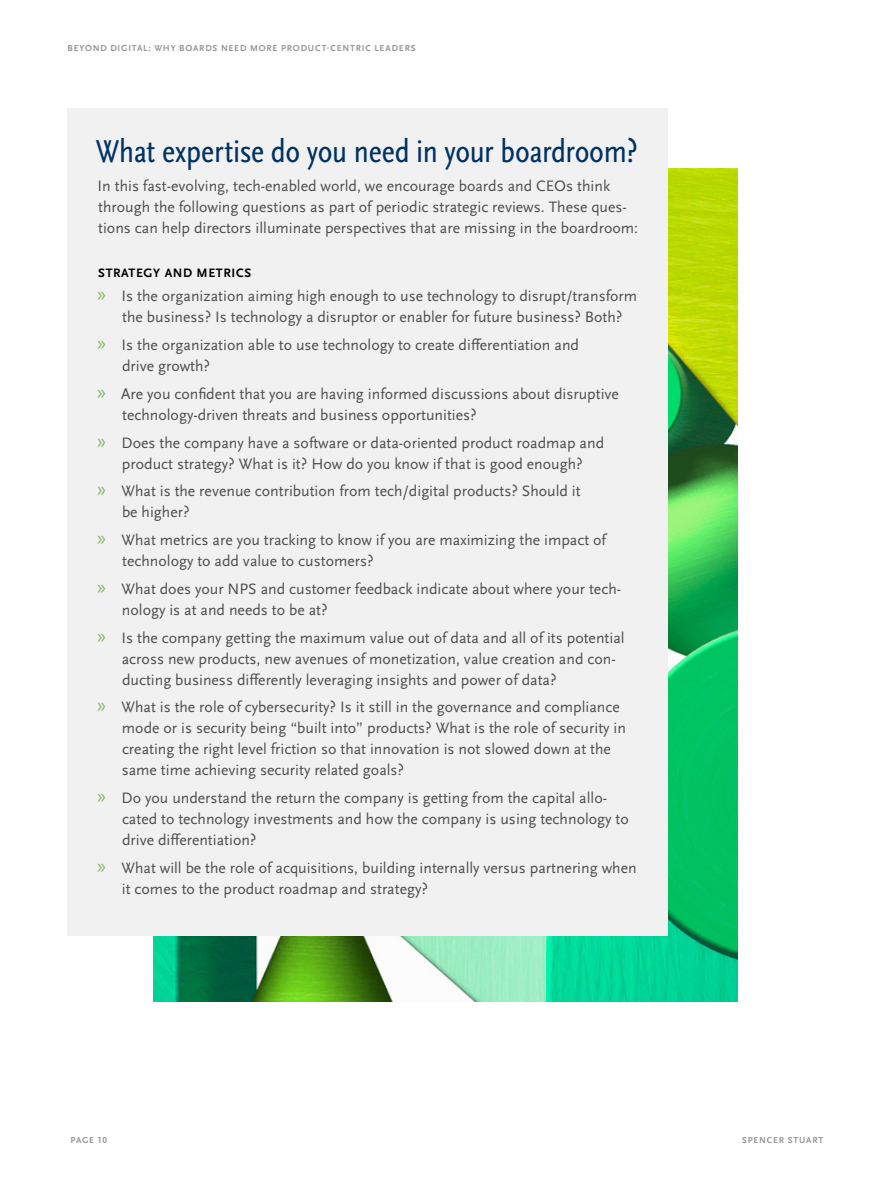
<style>
.page{position:relative;width:891px;height:1188px;background:#fff}
.page>*{position:absolute;margin:0;border:0;box-sizing:border-box;transform-origin:0 0}
.t1{font:condensed 33px "Scala Sans Pro";letter-spacing:-.01em;color:#003262}
.t2{font:15.75px/21px "Scala Sans Pro";color:#4d4d4f}
.t3{font:700 12.75px "Scala Sans Pro";color:#000}
.t4{font:700 9px "Scala Sans Pro";letter-spacing:.095em;color:#939598}
.s1{font-family:"Myriad Pro";font-size:21px;color:#86b56a}
</style>
<div class="page">
<img style="left:153px;top:168px;width:584px;height:834px">
<div style="left:68px;top:108px;width:600px;height:828px;background:#f1f1f2"></div>
<p class="t4" style="left:68px;top:43px;width:350px">BEYOND DIGITAL: WHY BOARDS N EED MORE PRODUCT-CENTRIC LEADERS</p>
<h1 class="t1" style="left:96px;top:132px;width:544px">What expertise do you need in your boardroom?</h1>
<p class="t2" style="left:98px;top:175px;width:542px">In this fast-evolving, tech-enabled world, we encourage boards and CEOs think through the following questions as part of periodic strategic reviews. These ques&shy;tions can help directors illuminate perspectives that are missing in the boardroom:</p>
<p class="t3" style="left:98px;top:265px;width:9px">STRATEGY</p>
<p class="t3" style="left:165px;top:265px;width:11px">AND</p>
<p class="t3" style="left:197px;top:265px;width:20px">METRICS</p>
<p class="t2" style="left:122px;top:286px;width:517px;text-indent:-25px"><span class="s1">»</span> Is the organization aiming high enough to use technology to disrupt/transform the business? Is technology a disruptor or enabler for future business? Both?</p>
<p class="t2" style="left:122px;top:334px;width:459px;text-indent:-25px"><span class="s1">»</span> Is the organization able to use technology to create differentiation and drive growth?</p>
<p class="t2" style="left:122px;top:383px;width:498px;text-indent:-25px"><span class="s1">»</span> Are you confident that you are having informed discussions about disruptive technology-driven threats and business opportunities?</p>
<p class="t2" style="left:97px;top:432px;width:509px;text-align:center"><span class="s1">»</span> Does the company have a software or data-oriented product roadmap and product strategy? What is it? How do you know if that is good enough?</p>
<p class="t2" style="left:122px;top:481px;width:460px;text-indent:-25px"><span class="s1">»</span> What is the revenue contribution from tech/digital products? Should it be higher?</p>
<p class="t2" style="left:122px;top:529px;width:485px;text-indent:-25px"><span class="s1">»</span> What metrics are you tracking to know if you are maximizing the impact of technology to add value to customers?</p>
<p class="t2" style="left:122px;top:578px;width:501px;text-indent:-25px"><span class="s1">»</span> What does your NPS and customer feedback indicate about where your tech&shy;nology is at and needs to be at?</p>
<p class="t2" style="left:122px;top:627px;width:504px;text-indent:-25px"><span class="s1">»</span> Is the company getting the maximum value out of data and all of its potential across new products, new avenues of monetization, value creation and con&shy;ducting business differently leveraging insights and power of data?</p>
<p class="t2" style="left:122px;top:697px;width:506px;text-indent:-25px"><span class="s1">»</span> What is the role of cybersecurity? Is it still in the governance and compliance mode or is security being “built into” products? What is the role of security in creating the right level friction so that innovation is not slowed down at the same time achieving security related goals?</p>
<p class="t2" style="left:122px;top:787px;width:508px;text-indent:-25px"><span class="s1">»</span> Do you understand the return the company is getting from the capital allo&shy;cated to technology investments and how the company is using technology to drive differentiation?</p>
<p class="t2" style="left:122px;top:857px;width:516px;text-indent:-25px"><span class="s1">»</span> What will be the role of acquisitions, building internally versus partnering when it comes to the product roadmap and strategy?</p>
<p class="t4" style="left:70px;top:1135px;width:13px">PAGE</p>
<p class="t4" style="left:98px;top:1135px;width:11px">10</p>
<p class="t4" style="left:742px;top:1135px;width:19px">SPENCER</p>
<p class="t4" style="left:788px;top:1135px;width:7px">STUART</p>
</div>
